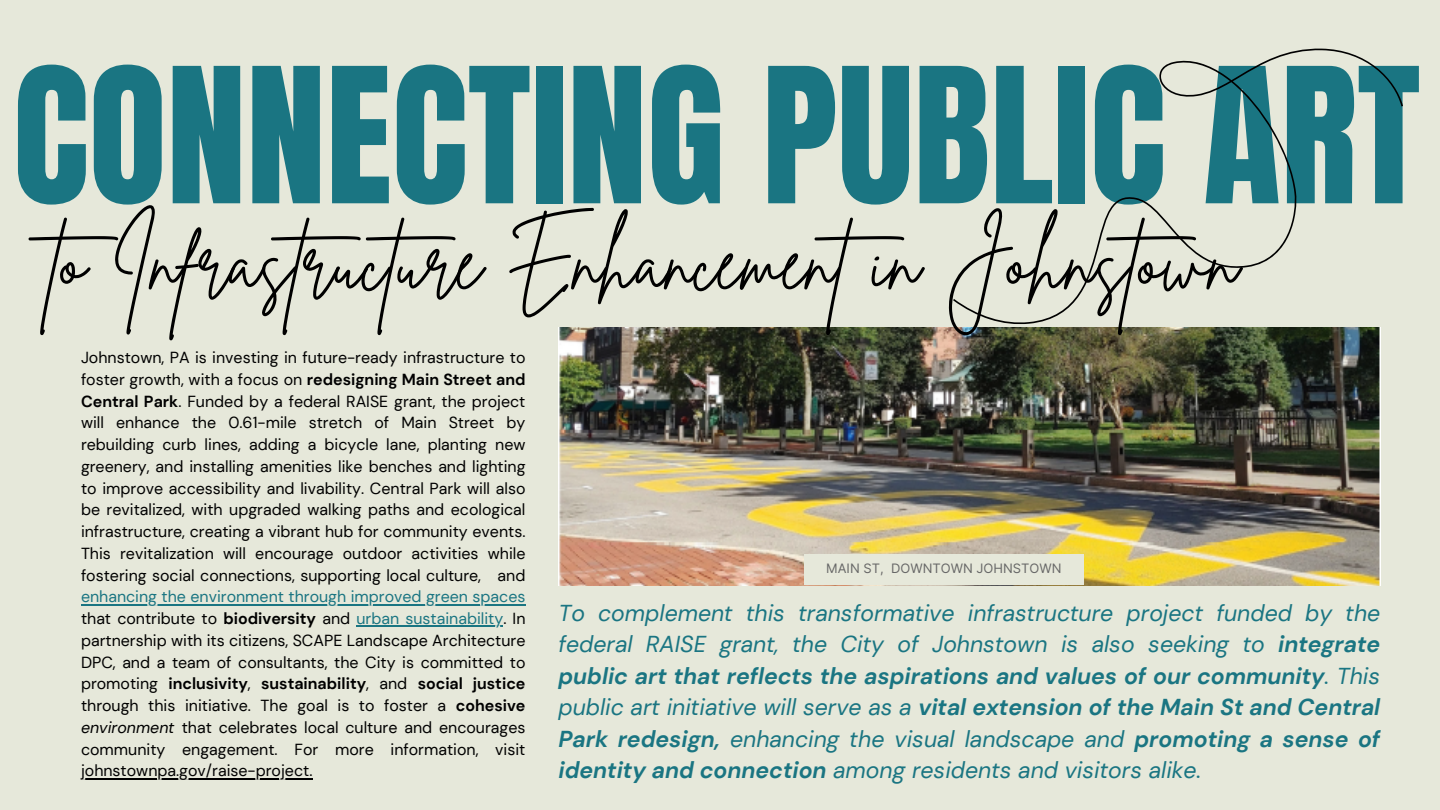
<style>
.page{position:relative;width:1440px;height:810px;background:#e6e8da}
.page>*{position:absolute;margin:0;border:0;box-sizing:border-box;transform-origin:0 0}
.t1{font:160px "Anton";color:#1a7582}
.t2{font:80px "Brittany Signature";color:#000}
.t3{font:italic 23px/31.5px "DM Sans";color:#1a7582;text-align:justify}
.t4{font:16px/21.8px "DM Sans";color:#000;text-align:justify}
.t5{font:16px/21.8px "DM Sans";color:#1a7582}
.t6{font:13px "Inter";color:#676767}
.s1{font-weight:700}
.s2{color:#000}
.s3{font-weight:700;color:#000}
.s4{font-style:italic}
</style>
<div class="page">
<svg style="left:953px;top:48px;width:450px;height:276px"></svg>
<img style="left:558px;top:327px;width:822px;height:258px">
<div style="left:805px;top:554px;width:279px;height:31px;background:#e6e8da"></div>
<hr style="left:81px;top:604px;width:445px;height:1px;background:#1a7582">
<hr style="left:356px;top:626px;width:147px;height:1px;background:#1a7582">
<hr style="left:81px;top:778px;width:232px;height:1px;background:#000">
<h1 class="t1" style="left:13px;top:21px;width:1409px">CONNECTING PUBLIC ART</h1>
<h3 class="t2" style="left:50px;top:209px;width:1190px">to Infrastructure Enhancementin Johnstown</h3>
<h2 class="t4" style="left:81px;top:347px;width:446px">Johnstown, PA is investing in future-ready infrastructure to foster growth, with a focus on <span class="s1">redesigning Main Street and Central Park</span>. Funded by a federal RAISE grant, the project will enhance the 0.61-mile stretch of Main Street by rebuilding curb lines, adding a bicycle lane, planting new greenery, and installing amenities like benches and lighting to improve accessibility and livability. Central Park will also be revitalized, with upgraded walking paths and ecological infrastructure, creating a vibrant hub for community events.<br>This revitalization will encourage outdoor activities while fostering social connections, supporting local culture, and</h2>
<h4 class="t5" style="left:81px;top:586px;width:446px">enhancing the environment through improved green spaces <span class="s2">that contribute to</span> <span class="s3">biodiversity</span> <span class="s2">and</span> urban sustainability<span class="s2">. In</span></h4>
<p class="t4" style="left:81px;top:629px;width:446px">partnership with its citizens, SCAPE Landscape Architecture DPC, and a team of consultants, the City is committed to promoting <span class="s1">inclusivity</span>, <span class="s1">sustainability</span>, and <span class="s1">social justice </span>through this initiative. The goal is to foster a <span class="s1">cohesive </span><span class="s4">environment</span> that celebrates local culture and encourages community engagement. For more information, visit</p>
<p class="t4" style="left:81px;top:760px;width:233px">johnstownpa.gov/raise-project.</p>
<p class="t6" style="left:826px;top:561px;width:237px">MAIN ST, DOWNTOWN JOHNSTOWN</p>
<p class="t3" style="left:558px;top:597px;width:823px">To complement this transformative infrastructure project funded by the federal RAISE grant, the City of Johnstown is also seeking to <span class="s1">integrate public art that reflects the aspirations and values of our community</span>. This public art initiative will serve as a <span class="s1">vital extension of the Main St and Central Park redesign,</span> enhancing the visual landscape and <span class="s1">promoting a sense of identity and connection</span> among residents and visitors alike.</p>
</div>
